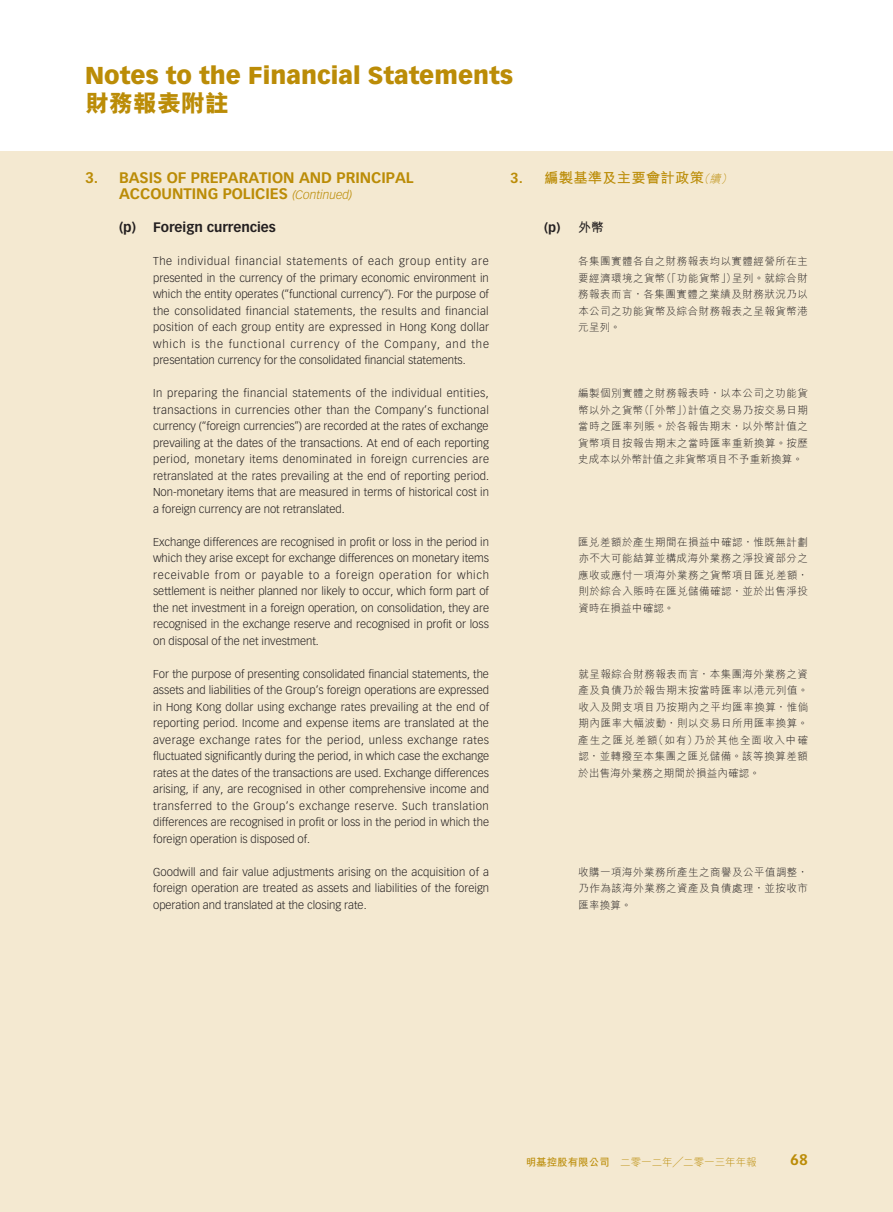
<style>
.page{position:relative;width:893px;height:1212px;background:#fff}
.page>*{position:absolute;margin:0;border:0;box-sizing:border-box;transform-origin:0 0}
.t1{font:900 24px "Vectora LT Std";color:#bb8c07}
.t2{font:800 24px "M Hei HK";color:#bb8c07}
.t3{font:700 15px/16.5px "Vectora LT Std";color:#bb8c07}
.t4{font:700 14.25px "M Hei HK";letter-spacing:.02em;color:#bb8c07}
.t5{font:700 13.5px "Vectora LT Std";color:#231f20}
.t6{font:700 12.75px "Vectora LT Std";color:#231f20}
.t7{font:300 11.25px/16.5px "Vectora LT Std";color:#231f20;text-align:justify}
.t8{font:300 10.5px/16.5px "M Hei HK";letter-spacing:.045em;color:#231f20;text-align:justify}
.t9{font:300 10.5px "M Hei HK";color:#bb8c07}
.s1{font-weight:300;font-style:italic;font-size:12px}
.s2{font-family:"Vectora LT Std"}
.s3{font-weight:300;font-style:italic;font-size:11.25px}
.s4{font-family:"M Hei HK"}
.s5{font-weight:700}
</style>
<div class="page">
<div style="left:0;top:151px;width:893px;height:1061px;background:#f4e9d1"></div>
<h1 class="t1" style="left:85px;top:60px;width:430px">Notes to the Financial Statements</h1>
<h1 class="t2" style="left:85px;top:91px;width:145px">財務報表附註</h1>
<h2 class="t3" style="left:119px;top:169px;width:296px;text-indent:-34px">3. BASIS OF PREPARATION AND PRINCIPAL<br>ACCOUNTING POLICIES <span class="s1">(Continued)</span></h2>
<p class="t5" style="left:119px;top:219px;width:158px">(p) Foreign currencies</p>
<p class="t7" style="left:153px;top:253px;width:338px">The individual financial statements of each group entity are presented in the currency of the primary economic environment in which the entity operates (“functional currency”). For the purpose of the consolidated financial statements, the results and financial position of each group entity are expressed in Hong Kong dollar which is the functional currency of the Company, and the presentation currency for the consolidated financial statements.</p>
<p class="t7" style="left:153px;top:385px;width:338px">In preparing the financial statements of the individual entities, transactions in currencies other than the Company’s functional currency (“foreign currencies”) are recorded at the rates of exchange prevailing at the dates of the transactions. At end of each reporting period, monetary items denominated in foreign currencies are retranslated at the rates prevailing at the end of reporting period.<br>Non-monetary items that are measured in terms of historical cost in a foreign currency are not retranslated.</p>
<p class="t7" style="left:153px;top:533px;width:337px">Exchange differences are recognised in profit or loss in the period in which they arise except for exchange differences on monetary items receivable from or payable to a foreign operation for which settlement is neither planned nor likely to occur, which form part of the net investment in a foreign operation, on consolidation, they are recognised in the exchange reserve and recognised in profit or loss on disposal of the net investment.</p>
<p class="t7" style="left:153px;top:665px;width:338px">For the purpose of presenting consolidated financial statements, the assets and liabilities of the Group’s foreign operations are expressed in Hong Kong dollar using exchange rates prevailing at the end of reporting period. Income and expense items are translated at the average exchange rates for the period, unless exchange rates fluctuated significantly during the period, in which case the exchange rates at the dates of the transactions are used. Exchange differences arising, if any, are recognised in other comprehensive income and transferred to the Group’s exchange reserve. Such translation differences are recognised in profit or loss in the period in which the foreign operation is disposed of.</p>
<p class="t7" style="left:153px;top:864px;width:338px">Goodwill and fair value adjustments arising on the acquisition of a foreign operation are treated as assets and liabilities of the foreign operation and translated at the closing rate.</p>
<p class="t4" style="left:510px;top:167px;width:226px"><span class="s2">3.</span> 編製基準及主要會計政策<span class="s3">（續）</span></p>
<p class="t6" style="left:544px;top:220px;width:61px">(p) <span class="s4">外幣</span></p>
<p class="t8" style="left:578px;top:253px;width:231px">各集團實體各自之財務報表均以實體經營所在主要經濟環境之貨幣（「功能貨幣」）呈列。就綜合財務報表而言，各集團實體之業績及財務狀況乃以本公司之功能貨幣及綜合財務報表之呈報貨幣港元呈列。</p>
<p class="t8" style="left:578px;top:385px;width:231px">編製個別實體之財務報表時，以本公司之功能貨幣以外之貨幣（「外幣」）計值之交易乃按交易日期當時之匯率列賬。於各報告期末，以外幣計值之貨幣項目按報告期末之當時匯率重新換算。按歷史成本以外幣計值之非貨幣項目不予重新換算。</p>
<p class="t8" style="left:578px;top:534px;width:231px">匯兌差額於產生期間在損益中確認，惟既無計劃亦不大可能結算並構成海外業務之淨投資部分之應收或應付一項海外業務之貨幣項目匯兌差額，則於綜合入賬時在匯兌儲備確認，並於出售淨投資時在損益中確認。</p>
<p class="t8" style="left:578px;top:665px;width:231px">就呈報綜合財務報表而言，本集團海外業務之資產及負債乃於報告期末按當時匯率以港元列值。收入及開支項目乃按期內之平均匯率換算，惟倘期內匯率大幅波動，則以交易日所用匯率換算。產生之匯兌差額（如有）乃於其他全面收入中確認，並轉撥至本集團之匯兌儲備。該等換算差額於出售海外業務之期間於損益內確認。</p>
<p class="t8" style="left:578px;top:864px;width:231px">收購一項海外業務所產生之商譽及公平值調整，乃作為該海外業務之資產及負債處理，並按收市匯率換算。</p>
<p class="t9" style="left:526px;top:1156px;width:232px"><span class="s5">明基控股有限公司</span>　二零一二年╱二零一三年年報</p>
<h2 class="t3" style="left:790px;top:1151px;width:19px">68</h2>
</div>
